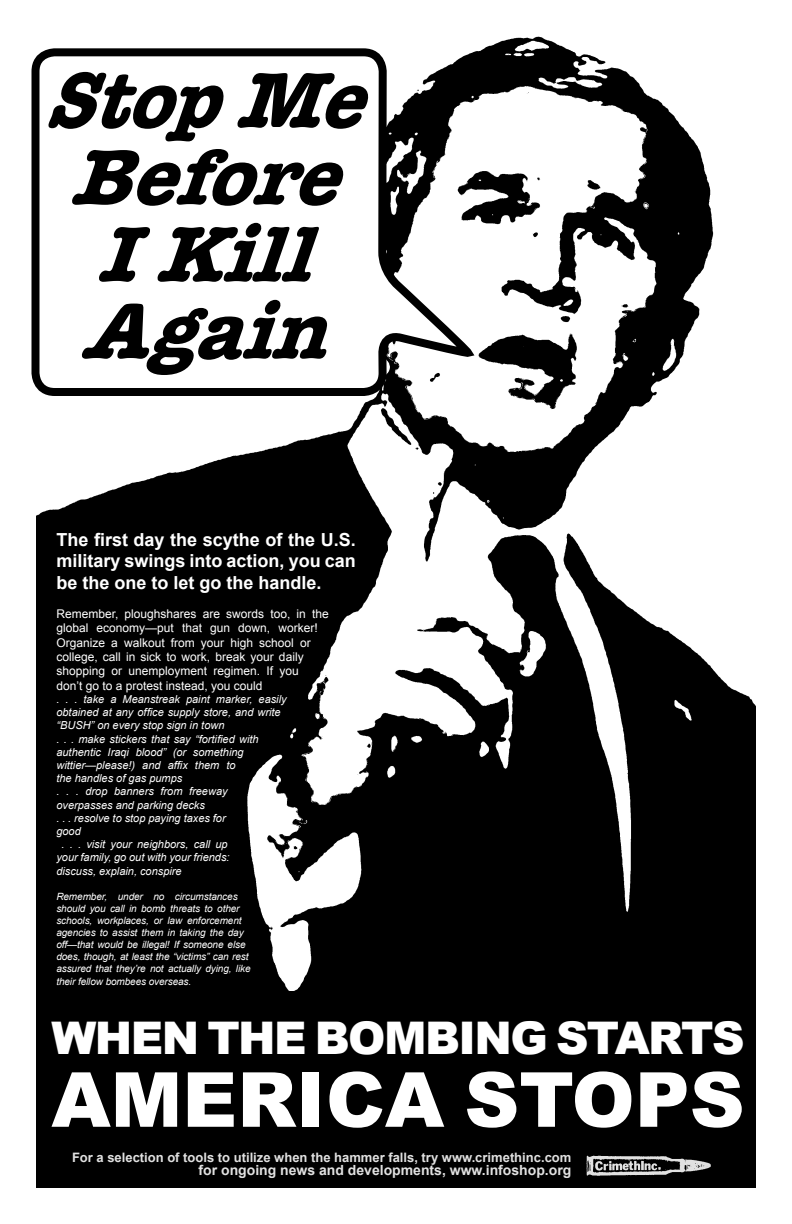
<style>
.page{position:relative;width:792px;height:1224px;background:#fff}
.page>*{position:absolute;margin:0;border:0;box-sizing:border-box;transform-origin:0 0}
.t1{font:italic 700 81px "American Typewriter";color:#000}
.t2{font:900 76px "Arial";color:#fff}
.t3{font:900 45px "Arial";letter-spacing:-.035em;color:#fff}
.t4{font:700 18px/21.6px "Arial";color:#fff;text-align:justify}
.t5{font:700 14px "Arial";color:#e1e1e1}
.t6{font:700 13px "Arial";color:#e1e1e1}
.t7{font:12px/14.4px "Arial";color:#fff}
.t8{font:italic 11px/13.2px "Arial";color:#fff}
.t9{font:italic 10px/12px "Arial";letter-spacing:-.01em;color:#fff}
</style>
<div class="page">
<div style="left:36px;top:991px;width:720px;height:197px;background:#000"></div>
<img style="left:36px;top:36px;width:720px;height:955px">
<svg style="left:31px;top:36px;width:445px;height:356px"></svg>
<img style="left:587px;top:1155px;width:124px;height:21px">
<p class="t1" style="left:44px;top:51px;width:352px">StopMe</p>
<p class="t1" style="left:69px;top:128px;width:303px">Before</p>
<p class="t1" style="left:96px;top:205px;width:249px">IKill</p>
<p class="t1" style="left:81px;top:282px;width:279px">Again</p>
<p class="t4" style="left:56px;top:529px;width:301px">The first day the scythe of the U.S. military swings into action, you can be the one to let go the handle.</p>
<p class="t7" style="left:56px;top:606px;width:274px">Remember, ploughshares are swords too, in the global economy—put that gun down, worker!<br>Organize a walkout from your high school or college, call in sick to work, break your daily shopping or unemployment regimen. If you<br>don’t go to a protest instead, you could</p>
<p class="t8" style="left:56px;top:693px;width:232px">. . . take a Meanstreak paint marker, easily obtained at any office supply store, and write “BUSH” on every stop sign in town</p>
<p class="t8" style="left:56px;top:732px;width:204px">. . . make stickers that say “fortified with authentic Iraqi blood” (or something wittier—please!) and affix them to<br>the handles of gas pumps</p>
<p class="t8" style="left:56px;top:785px;width:173px">. . . drop banners from freeway overpasses and parking decks</p>
<p class="t8" style="left:56px;top:811px;width:171px">. . . resolve to stop paying taxes for good</p>
<p class="t8" style="left:56px;top:838px;width:175px;text-indent:5px">. . . visit your neighbors, call up your family, go out with your friends: discuss, explain, conspire</p>
<p class="t9" style="left:56px;top:890px;width:196px">Remember, under no circumstances should you call in bomb threats to other schools, workplaces, or law enforcement agencies to assist them in taking the day off—that would be illegal! If someone else does, though, at least the “victims” can rest assured that they’re not actually dying, like</p>
<p class="t9" style="left:56px;top:975px;width:136px">their fellow bombees overseas.</p>
<p class="t3" style="left:51px;top:1013px;width:695px">WHEN THE BOMBING STARTS</p>
<p class="t2" style="left:51px;top:1057px;width:695px">AMERICA STOPS</p>
<p class="t6" style="left:72px;top:1150px;width:501px">For a selection of tools to utilize when the hammer falls, try www.crimethinc.com</p>
<p class="t5" style="left:199px;top:1162px;width:374px">for ongoing news and developments, www.infoshop.org</p>
</div>
